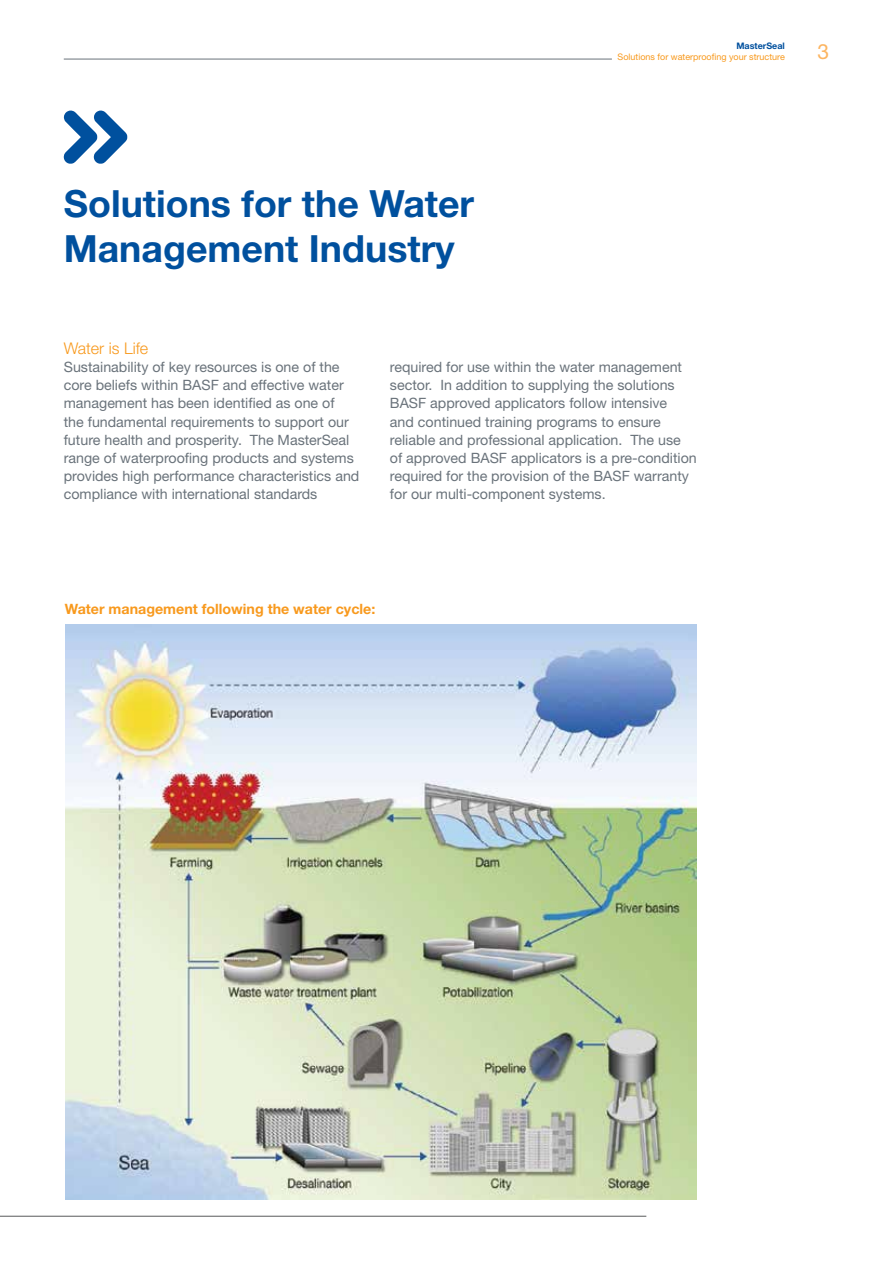
<style>
.page{position:relative;width:893px;height:1263px;background:#fff}
.page>*{position:absolute;margin:0;border:0;box-sizing:border-box;transform-origin:0 0}
.t1{font:700 37.5px/45px "Helvetica Neue LT Std";color:#00509e}
.t2{font:21px "Helvetica Neue LT Std";color:#fcb562}
.t3{font:300 16.2px "Helvetica Neue LT Std";color:#f8991d}
.t4{font:14.25px/18.1px "Helvetica Neue LT Std";color:#6a737b}
.t5{font:700 14.25px "Helvetica Neue LT Std";color:#f8991d}
.t6{font:9px "Helvetica Neue LT Std";color:#f8991d}
.t7{font:700 9px "Helvetica Neue LT Std";color:#00509e}
</style>
<div class="page">
<hr style="left:64px;top:59px;width:548px;height:1px;background:#6a737b">
<hr style="left:0;top:1216px;width:646px;height:1px;background:#58595b">
<img style="left:66px;top:624px;width:630px;height:575px">
<svg style="left:64px;top:111px;width:63px;height:53px"></svg>
<p class="t7" style="left:736px;top:40px;width:50px">MasterSeal</p>
<p class="t6" style="left:618px;top:51px;width:169px">Solutions for waterproofing your structure</p>
<h2 class="t2" style="left:817px;top:39px;width:13px">3</h2>
<h1 class="t1" style="left:64px;top:181px;width:412px">Solutions for the Water<br>Management Industry</h1>
<p class="t3" style="left:64px;top:338px;width:86px">Water is Life</p>
<p class="t4" style="left:64px;top:358px;width:297px">Sustainability of key resources is one of the core beliefs within BASF and effective water management has been identified as one of<br>the fundamental requirements to support our future health and prosperity. The MasterSeal range of waterproofing products and systems provides high performance characteristics and compliance with international standards</p>
<p class="t4" style="left:390px;top:358px;width:308px">required for use within the water management sector. In addition to supplying the solutions BASF approved applicators follow intensive<br>and continued training programs to ensure reliable and professional application. The use<br>of approved BASF applicators is a pre-condition required for the provision of the BASF warranty for our multi-component systems.</p>
<p class="t5" style="left:65px;top:600px;width:312px">Water management following the water cycle:</p>
</div>
